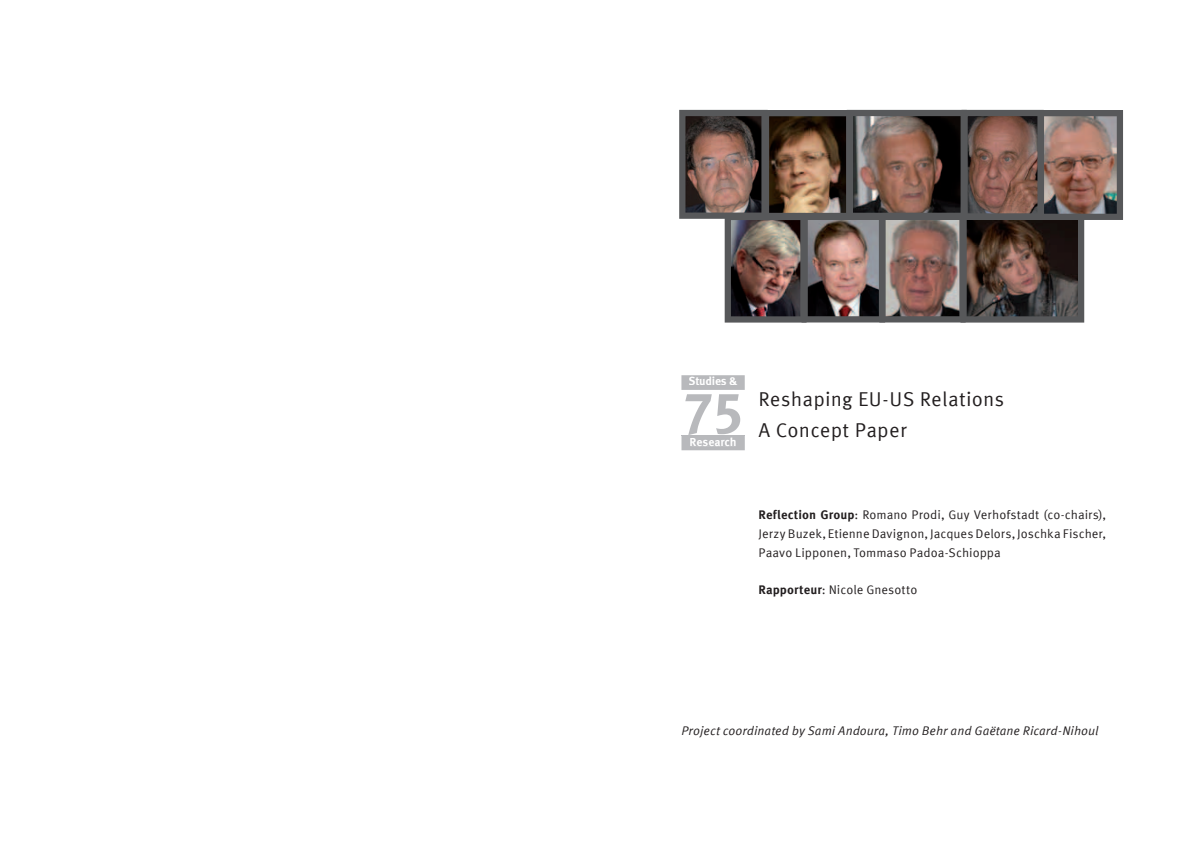
<style>
.page{position:relative;width:1191px;height:851px;background:#fff}
.page>*{position:absolute;margin:0;border:0;box-sizing:border-box;transform-origin:0 0}
.t1{font:700 57.5px "Meta Corr Turk";color:#b8b9bc}
.t2{font:20px/31.2px "Meta Corr Turk";letter-spacing:.01em;color:#231f20}
.t3{font:12.5px/18.8px "Meta Corr Turk";color:#231f20;text-align:justify}
.t4{font:italic 12.5px "Meta Corr Turk";color:#231f20}
.t5{font:700 11.62px "Meta Corr Turk";letter-spacing:-.02em;color:#fff}
.s1{font-weight:700}
</style>
<div class="page">
<svg style="left:681px;top:375px;width:64px;height:75px"></svg>
<hr style="left:681px;top:435px;width:63px;height:1px;background:#b8b9bc">
<div style="left:690px;top:437px;width:46px;height:9px;background:#b8b9bc"></div>
<img style="left:679px;top:110px;width:444px;height:212px">
<p class="t5" style="left:688px;top:374px;width:50px">Studies &amp;</p>
<h1 class="t1" style="left:681px;top:379px;width:65px">75</h1>
<p class="t5" style="left:689px;top:435px;width:49px">Research</p>
<h2 class="t2" style="left:758px;top:383px;width:247px">Reshaping EU-US Relations<br>A Concept Paper</h2>
<p class="t3" style="left:758px;top:505px;width:349px"><span class="s1">Reflection Group</span>: Romano Prodi, Guy Verhofstadt (co-chairs), Jerzy Buzek, Etienne Davignon, Jacques Delors, Joschka Fischer, Paavo Lipponen, Tommaso Padoa-Schioppa</p>
<p class="t3" style="left:758px;top:580px;width:160px"><span class="s1">Rapporteur</span>: Nicole Gnesotto</p>
<p class="t4" style="left:681px;top:723px;width:419px">Project coordinated by Sami Andoura, Timo Behr and Gaëtane Ricard-Nihoul</p>
</div>
